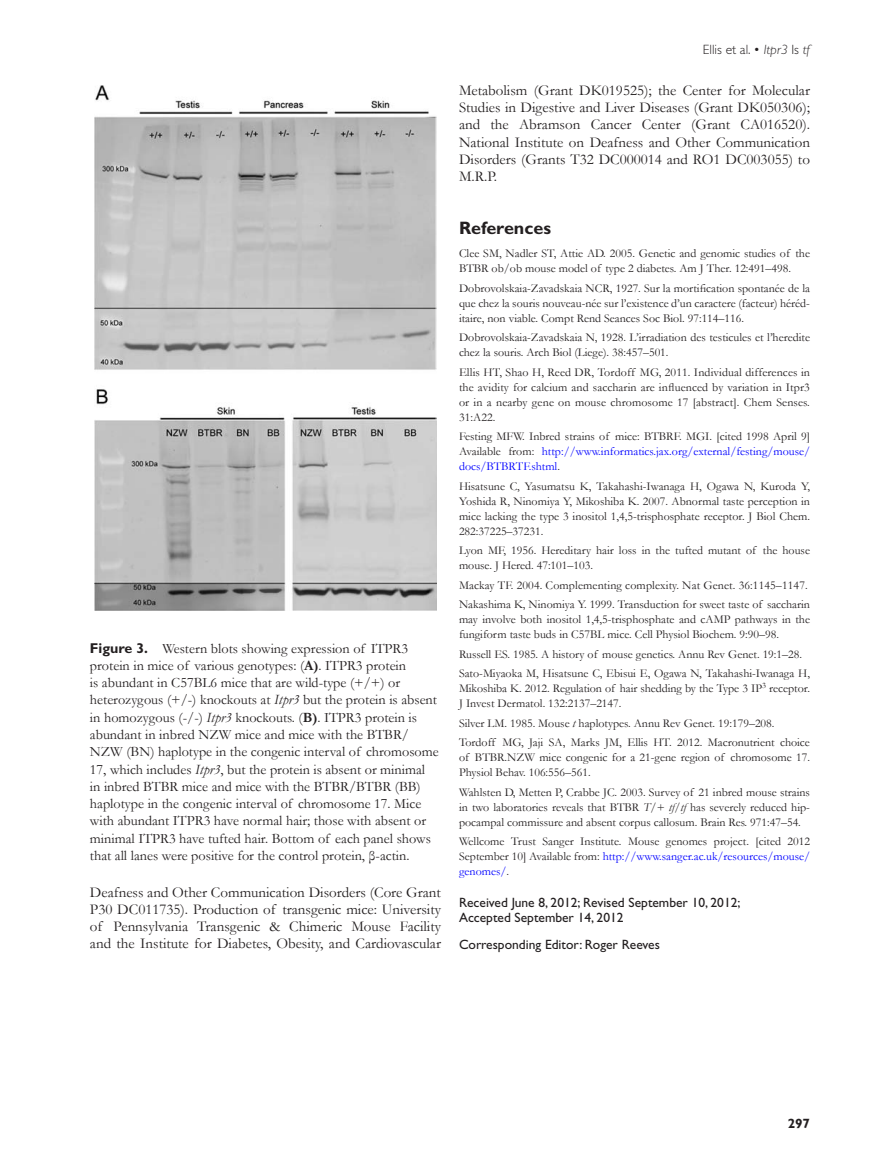
<style>
.page{position:relative;width:891px;height:1175px;background:#fff}
.page>*{position:absolute;margin:0;border:0;box-sizing:border-box;transform-origin:0 0}
.t1{font:700 18px "Gill Sans Std";color:#231f20}
.t2{font:15px/17.2px "Garamond";color:#231f20;text-align:justify}
.t3{font:14.25px/17.2px "Garamond";color:#231f20}
.t4{font:13.5px/15px "Gill Sans Std";color:#231f20}
.t5{font:300 13.5px "Gill Sans Std";color:#231f20}
.t6{font:700 13.5px "Gill Sans Std";color:#231f20}
.t7{font:12px/15px "Garamond";color:#231f20}
.s1{font-family:"Gill Sans Std";font-weight:700}
.s2{font-weight:700}
.s3{font-style:italic}
.s4{color:#00f}
</style>
<div class="page">
<img style="left:94px;top:85px;width:342px;height:525px">
<p class="t3" style="left:90px;top:639px;width:350px"><span class="s1">Figure 3.</span> Western blots showing expression of ITPR3 protein in mice of various genotypes: (<span class="s2">A)</span>. ITPR3 protein<br>is abundant in C57BL6 mice that are wild-type (+/+) or heterozygous (+/-) knockouts at <span class="s3">Itpr3</span> but the protein is absent in homozygous (-/-) <span class="s3">Itpr3</span> knockouts. (<span class="s2">B)</span>. ITPR3 protein is abundant in inbred NZW mice and mice with the BTBR/ NZW (BN) haplotype in the congenic interval of chromosome 17, which includes <span class="s3">Itpr3</span>, but the protein is absent or minimal in inbred BTBR mice and mice with the BTBR/BTBR (BB) haplotype in the congenic interval of chromosome 17. Mice with abundant ITPR3 have normal hair; those with absent or minimal ITPR3 have tufted hair. Bottom of each panel shows that all lanes were positive for the control protein, β-actin.</p>
<p class="t2" style="left:90px;top:882px;width:353px">Deafness and Other Communication Disorders (Core Grant P30 DC011735). Production of transgenic mice: University of Pennsylvania Transgenic &amp; Chimeric Mouse Facility and the Institute for Diabetes, Obesity, and Cardiovascular</p>
<p class="t5" style="left:703px;top:42px;width:109px">Ellis et al. • <span class="s3">Itpr3</span> Is <span class="s3">tf</span></p>
<p class="t2" style="left:459px;top:81px;width:353px">Metabolism (Grant DK019525); the Center for Molecular Studies in Digestive and Liver Diseases (Grant DK050306); and the Abramson Cancer Center (Grant CA016520).<br>National Institute on Deafness and Other Communication Disorders (Grants T32 DC000014 and RO1 DC003055) to M.R.P.</p>
<h1 class="t1" style="left:459px;top:217px;width:94px">References</h1>
<p class="t7" style="left:459px;top:245px;width:352px">Clee SM, Nadler ST, Attie AD. 2005. Genetic and genomic studies of the<br>BTBR ob/ob mouse model of type 2 diabetes. Am J Ther. 12:491–498.</p>
<p class="t7" style="left:459px;top:280px;width:352px;text-align:justify">Dobrovolskaia-Zavadskaia NCR, 1927. Sur la mortification spontanée de la que chez la souris nouveau-née sur l’existence d’un caractere (facteur) héréd&shy;itaire, non viable. Compt Rend Seances Soc Biol. 97:114–116.</p>
<p class="t7" style="left:459px;top:329px;width:353px">Dobrovolskaia-Zavadskaia N, 1928. L’irradiation des testicules et l’heredite chez la souris. Arch Biol (Liege). 38:457–501.</p>
<p class="t7" style="left:459px;top:364px;width:353px;text-align:justify">Ellis HT, Shao H, Reed DR, Tordoff MG, 2011. Individual differences in the avidity for calcium and saccharin are influenced by variation in Itpr3 or in a nearby gene on mouse chromosome 17 [abstract]. Chem Senses.<br>31:A22.</p>
<p class="t7" style="left:459px;top:428px;width:353px;text-align:justify">Festing MFW. Inbred strains of mice: BTBRF. MGI. [cited 1998 April 9] Available from: <span class="s4">http://www.informatics.jax.org/external/festing/mouse/ docs/BTBRTF.shtml</span>.</p>
<p class="t7" style="left:459px;top:478px;width:352px;text-align:justify">Hisatsune C, Yasumatsu K, Takahashi-Iwanaga H, Ogawa N, Kuroda Y, Yoshida R, Ninomiya Y, Mikoshiba K. 2007. Abnormal taste perception in mice lacking the type 3 inositol 1,4,5-trisphosphate receptor. J Biol Chem.<br>282:37225–37231.</p>
<p class="t7" style="left:459px;top:542px;width:353px">Lyon MF, 1956. Hereditary hair loss in the tufted mutant of the house mouse. J Hered. 47:101–103.</p>
<p class="t7" style="left:459px;top:575px;width:352px;line-height:19.5px">Mackay TF. 2004. Complementing complexity. Nat Genet. 36:1145–1147.<br>Nakashima K, Ninomiya Y. 1999. Transduction for sweet taste of saccharin</p>
<p class="t7" style="left:459px;top:611px;width:352px">may involve both inositol 1,4,5-trisphosphate and cAMP pathways in the fungiform taste buds in C57BL mice. Cell Physiol Biochem. 9:90–98.</p>
<p class="t7" style="left:459px;top:644px;width:352px;line-height:19.5px">Russell ES. 1985. A history of mouse genetics. Annu Rev Genet. 19:1–28.<br>Sato-Miyaoka M, Hisatsune C, Ebisui E, Ogawa N, Takahashi-Iwanaga H,</p>
<p class="t7" style="left:459px;top:680px;width:352px">Mikoshiba K. 2012. Regulation of hair shedding by the Type 3 IP<sup>3</sup> receptor.<br>J Invest Dermatol. 132:2137–2147.</p>
<p class="t7" style="left:459px;top:713px;width:352px;line-height:19.5px">Silver LM. 1985. Mouse <span class="s3">t</span> haplotypes. Annu Rev Genet. 19:179–208.<br>Tordoff MG, Jaji SA, Marks JM, Ellis HT. 2012. Macronutrient choice</p>
<p class="t7" style="left:459px;top:749px;width:352px">of BTBR.NZW mice congenic for a 21-gene region of chromosome 17.<br>Physiol Behav. 106:556–561.</p>
<p class="t7" style="left:459px;top:784px;width:352px;text-align:justify">Wahlsten D, Metten P, Crabbe JC. 2003. Survey of 21 inbred mouse strains in two laboratories reveals that BTBR <span class="s3">T/+ tf/tf</span> has severely reduced hip&shy;pocampal commissure and absent corpus callosum. Brain Res. 971:47–54.</p>
<p class="t7" style="left:459px;top:833px;width:353px;text-align:justify">Wellcome Trust Sanger Institute. Mouse genomes project. [cited 2012<br>September 10] Available from: <span class="s4">http://www.sanger.ac.uk/resources/mouse/ genomes/</span>.</p>
<p class="t4" style="left:459px;top:894px;width:283px">Received June 8, 2012; Revised September 10, 2012;<br>Accepted September 14, 2012</p>
<p class="t4" style="left:459px;top:936px;width:202px">Corresponding Editor: Roger Reeves</p>
<p class="t6" style="left:788px;top:1115px;width:24px">297</p>
</div>
